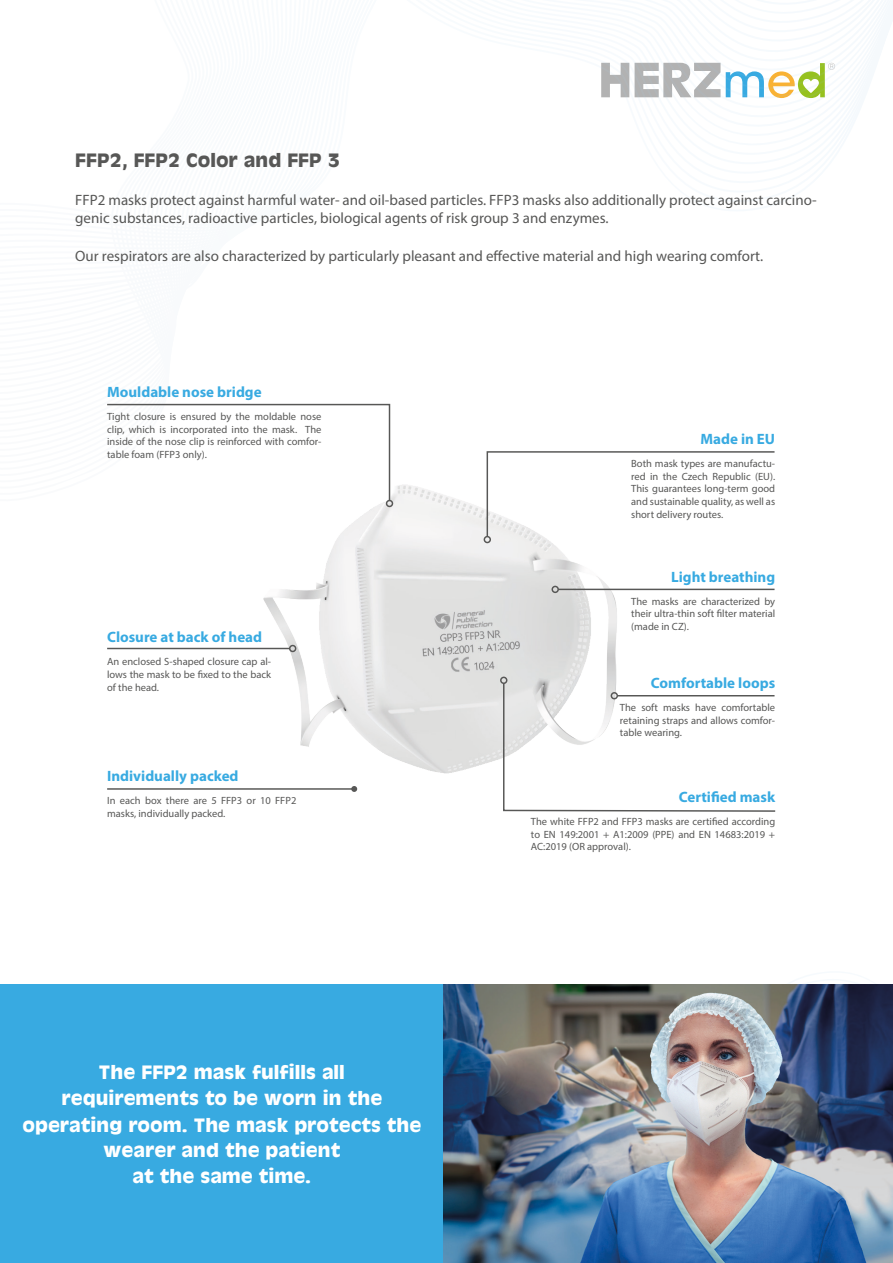
<style>
.page{position:relative;width:893px;height:1263px;background:#fff}
.page>*{position:absolute;margin:0;border:0;box-sizing:border-box;transform-origin:0 0}
.t1{font:700 18px/25.5px "Antique Olive";color:#fff;text-align:center}
.t2{font:700 18px "Antique Olive";color:#575756}
.t3{font:15px/18px "Myriad Pro";color:#575756}
.t4{font:700 15px "Myriad Pro";color:#38aae1}
.t5{font:10.5px/12.6px "Myriad Pro";color:#575756;text-align:justify}
</style>
<div class="page">
<svg style="left:601px;top:62px;width:235px;height:36px"></svg>
<img style="left:244px;top:485px;width:387px;height:305px">
<svg style="left:502px;top:682px;width:274px;height:130px"></svg>
<div style="left:500px;top:677px;width:7px;height:7px;border:1px solid #575756;border-radius:50%"></div>
<svg style="left:486px;top:451px;width:289px;height:87px"></svg>
<div style="left:484px;top:536px;width:7px;height:7px;border:1px solid #575756;border-radius:50%"></div>
<hr style="left:558px;top:589px;width:216px;height:1px;background:#575756">
<div style="left:551px;top:586px;width:8px;height:7px;border:1px solid #575756;border-radius:50%"></div>
<hr style="left:617px;top:695px;width:157px;height:1px;background:#575756">
<div style="left:611px;top:692px;width:7px;height:7px;border:1px solid #575756;border-radius:50%"></div>
<hr style="left:107px;top:648px;width:183px;height:1px;background:#575756">
<div style="left:289px;top:645px;width:7px;height:7px;border:1px solid #575756;border-radius:50%"></div>
<svg style="left:107px;top:403px;width:284px;height:99px"></svg>
<div style="left:386px;top:500px;width:7px;height:7px;border:1px solid #575756;border-radius:50%"></div>
<hr style="left:107px;top:788px;width:247px;height:2px;background:#575756">
<svg style="left:351px;top:786px;width:6px;height:6px"></svg>
<div style="left:0;top:985px;width:446px;height:278px;background:#38aae1"></div>
<img style="left:444px;top:985px;width:449px;height:278px">
<p class="t2" style="left:75px;top:149px;width:266px">FFP2, FFP2 COLOR AND FFP 3</p>
<p class="t3" style="left:75px;top:191px;width:743px">FFP2 masks protect against harmful water- and oil-based particles. FFP3 masks also additionally protect against carcino&shy;genic substances, radioactive particles, biological agents of risk group 3 and enzymes.</p>
<p class="t3" style="left:75px;top:246px;width:690px">Our respirators are also characterized by particularly pleasant and effective material and high wearing comfort.</p>
<p class="t4" style="left:107px;top:382px;width:156px">Mouldable nose bridge</p>
<p class="t5" style="left:107px;top:410px;width:216px">Tight closure is ensured by the moldable nose clip, which is incorporated into the mask. The inside of the nose clip is reinforced with comfor&shy;table foam (FFP3 only).</p>
<p class="t4" style="left:107px;top:627px;width:156px">Closure at back of head</p>
<p class="t5" style="left:107px;top:655px;width:165px">An enclosed S-shaped closure cap al&shy;lows the mask to be fixed to the back of the head.</p>
<p class="t4" style="left:107px;top:766px;width:133px">Individually packed</p>
<p class="t5" style="left:107px;top:794px;width:191px">In each box there are 5 FFP3 or 10 FFP2 masks, individually packed.</p>
<p class="t1" style="left:99px;top:1059px;width:247px">THE FFP2 MASK FULFILLS ALL</p>
<p class="t1" style="left:62px;top:1085px;width:322px">REQUIREMENTS TO BE WORN IN THE</p>
<p class="t1" style="left:22px;top:1112px;width:401px">OPERATING ROOM. THE MASK PROTECTS THE<br>WEARER AND THE PATIENT</p>
<p class="t1" style="left:133px;top:1163px;width:180px">AT THE SAME TIME.</p>
<p class="t4" style="left:700px;top:429px;width:76px">Made in EU</p>
<p class="t5" style="left:631px;top:457px;width:145px">Both mask types are manufactu&shy;red in the Czech Republic (EU).<br>This guarantees long-term good and sustainable quality, as well as short delivery routes.</p>
<p class="t4" style="left:671px;top:567px;width:106px">Light breathing</p>
<p class="t5" style="left:631px;top:595px;width:145px">The masks are characterized by their ultra-thin soft filter material (made in CZ).</p>
<p class="t4" style="left:651px;top:673px;width:126px">Comfortable loops</p>
<p class="t5" style="left:620px;top:701px;width:157px">The soft masks have comfortable retaining straps and allows comfor&shy;table wearing.</p>
<p class="t4" style="left:679px;top:787px;width:98px">Certified mask</p>
<p class="t5" style="left:531px;top:815px;width:246px">The white FFP2 and FFP3 masks are certified according to EN 149:2001 + A1:2009 (PPE) and EN 14683:2019 + AC:2019 (OR approval).</p>
</div>
